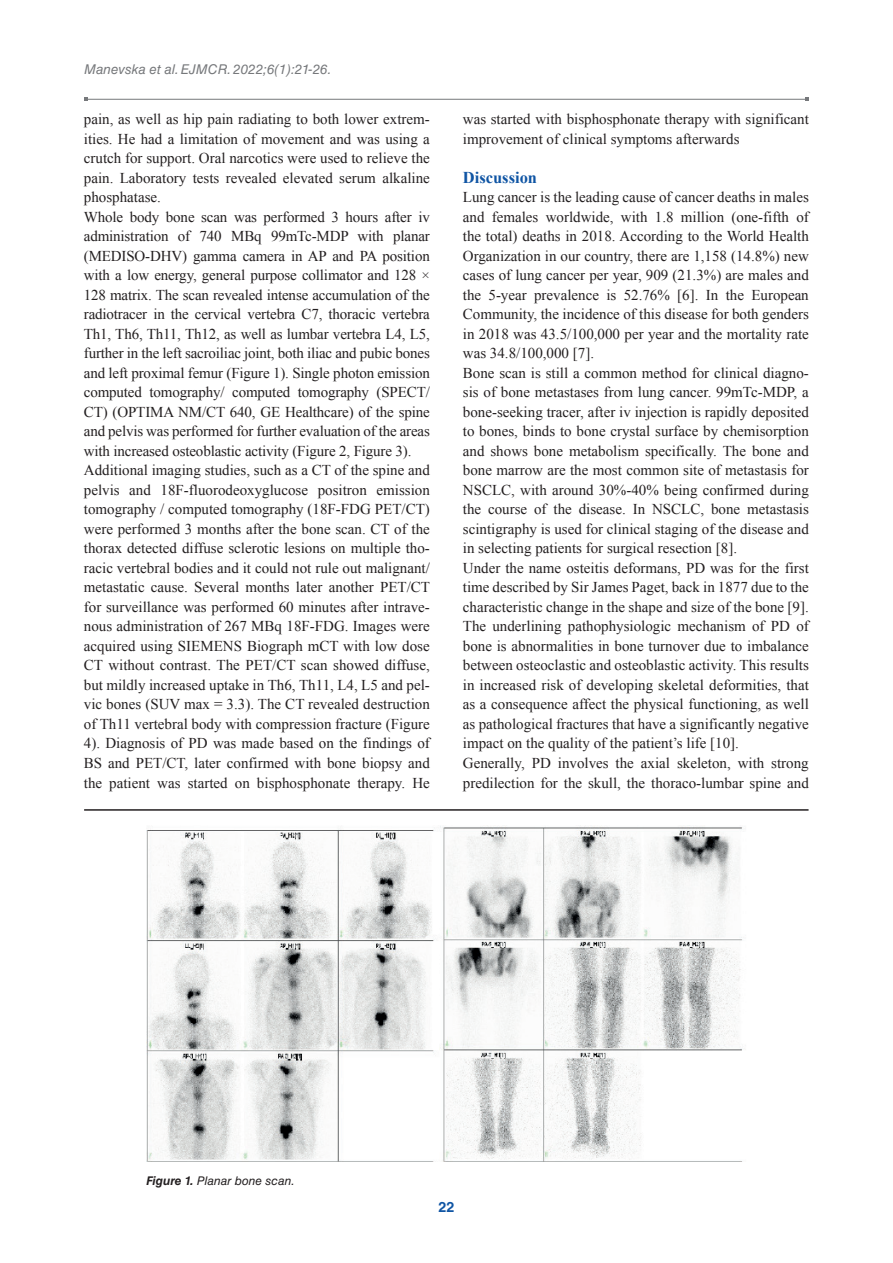
<style>
.page{position:relative;width:893px;height:1263px;background:#fff}
.page>*{position:absolute;margin:0;border:0;box-sizing:border-box;transform-origin:0 0}
.t1{font:700 16.5px "Times New Roman";color:#1055a4}
.t2{font:15px/19.5px "Times New Roman";color:#231f20}
.t3{font:700 14.25px "Helvetica LT Std";color:#1055a4}
.t4{font:italic 13.5px "Helvetica LT Std";color:#76787b}
.t5{font:italic 12px "Helvetica LT Std";color:#231f20}
.s1{font-weight:700}
</style>
<div class="page">
<hr style="left:86px;top:99px;width:721px;height:1px;background:#76787b">
<img style="left:146px;top:825px;width:596px;height:336px">
<hr style="left:84px;top:809px;width:724px;height:2px;background:#231f20">
<p class="t4" style="left:84px;top:61px;width:249px">Manevska et al. EJMCR. 2022;6(1):21-26.</p>
<p class="t2" style="left:84px;top:109px;width:348px">pain, as well as hip pain radiating to both lower extrem&shy;ities. He had a limitation of movement and was using a crutch for support. Oral narcotics were used to relieve the pain. Laboratory tests revealed elevated serum alkaline phosphatase.<br>Whole body bone scan was performed 3 hours after iv administration of 740 MBq 99mTc-MDP with planar (MEDISO-DHV) gamma camera in AP and PA position with a low energy, general purpose collimator and 128 × 128 matrix. The scan revealed intense accumulation of the radiotracer in the cervical vertebra C7, thoracic vertebra Th1, Th6, Th11, Th12, as well as lumbar vertebra L4, L5, further in the left sacroiliac joint, both iliac and pubic bones and left proximal femur (Figure 1). Single photon emission computed tomography/ computed tomography (SPECT/ CT) (OPTIMA NM/CT 640, GE Healthcare) of the spine and pelvis was performed for further evaluation of the areas with increased osteoblastic activity (Figure 2, Figure 3).<br>Additional imaging studies, such as a CT of the spine and pelvis and 18F-fluorodeoxyglucose positron emission tomography / computed tomography (18F-FDG PET/CT) were performed 3 months after the bone scan. CT of the thorax detected diffuse sclerotic lesions on multiple tho&shy;racic vertebral bodies and it could not rule out malignant/ metastatic cause. Several months later another PET/CT for surveillance was performed 60 minutes after intrave&shy;nous administration of 267 MBq 18F-FDG. Images were acquired using SIEMENS Biograph mCT with low dose CT without contrast. The PET/CT scan showed diffuse, but mildly increased uptake in Тh6, Тh11, L4, L5 and pel&shy;vic bones (SUV max = 3.3). The CT revealed destruction of Th11 vertebral body with compression fracture (Figure 4). Diagnosis of PD was made based on the findings of BS and PET/CT, later confirmed with bone biopsy and the patient was started on bisphosphonate therapy. He</p>
<p class="t2" style="left:463px;top:109px;width:347px">was started with bisphosphonate therapy with significant improvement of clinical symptoms afterwards</p>
<p class="t1" style="left:463px;top:166px;width:76px">Discussion</p>
<p class="t2" style="left:463px;top:187px;width:347px">Lung cancer is the leading cause of cancer deaths in males and females worldwide, with 1.8 million (one-fifth of the total) deaths in 2018. According to the World Health Organization in our country, there are 1,158 (14.8%) new cases of lung cancer per year, 909 (21.3%) are males and the 5-year prevalence is 52.76% [6]. In the European Community, the incidence of this disease for both genders in 2018 was 43.5/100,000 per year and the mortality rate was 34.8/100,000 [7].<br>Bone scan is still a common method for clinical diagno&shy;sis of bone metastases from lung cancer. 99mTc-MDP, a bone-seeking tracer, after iv injection is rapidly deposited to bones, binds to bone crystal surface by chemisorption and shows bone metabolism specifically. The bone and bone marrow are the most common site of metastasis for NSCLC, with around 30%-40% being confirmed during the course of the disease. In NSCLC, bone metastasis scintigraphy is used for clinical staging of the disease and in selecting patients for surgical resection [8].<br>Under the name osteitis deformans, PD was for the first time described by Sir James Paget, back in 1877 due to the characteristic change in the shape and size of the bone [9].<br>The underlining pathophysiologic mechanism of PD of bone is abnormalities in bone turnover due to imbalance between osteoclastic and osteoblastic activity. This results in increased risk of developing skeletal deformities, that as a consequence affect the physical functioning, as well as pathological fractures that have a significantly negative impact on the quality of the patient’s life [10].<br>Generally, PD involves the axial skeleton, with strong predilection for the skull, the thoraco-lumbar spine and</p>
<p class="t5" style="left:146px;top:1174px;width:150px"><span class="s1">Figure 1.</span> Planar bone scan.</p>
<p class="t3" style="left:439px;top:1198px;width:17px">22</p>
</div>
